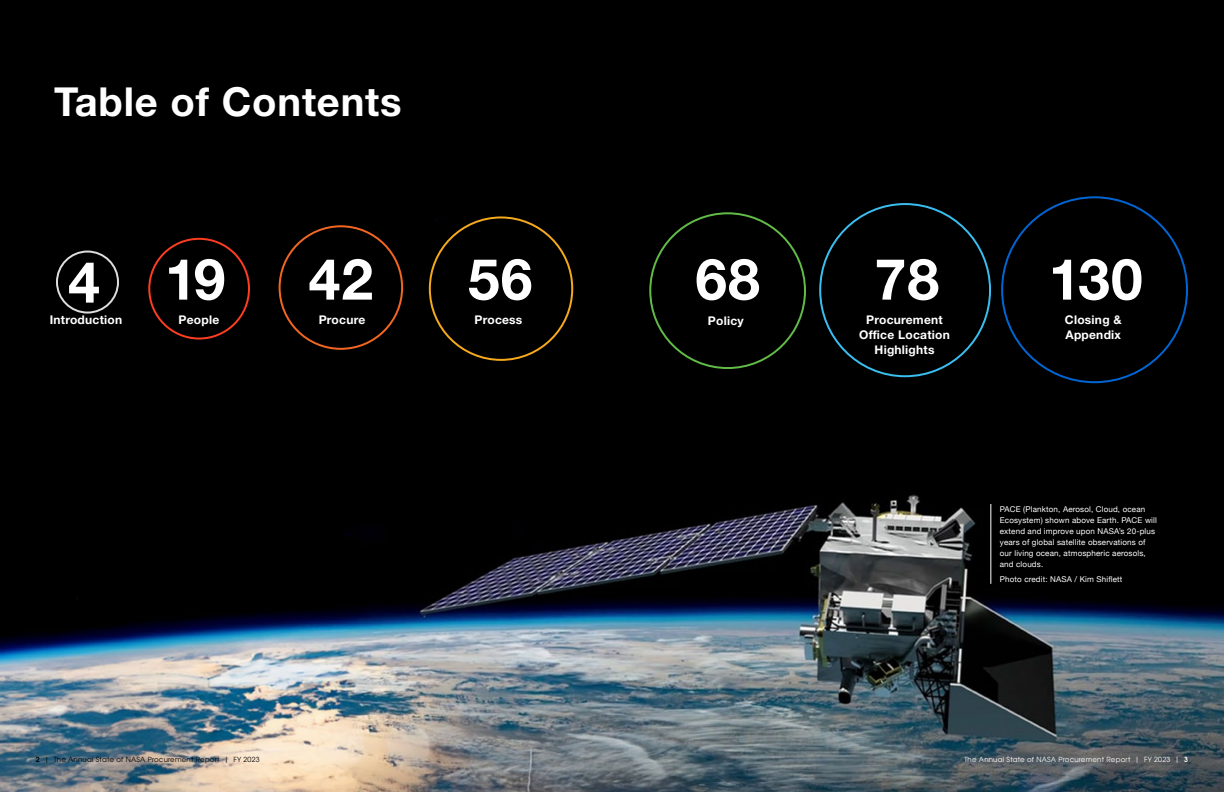
<style>
.page{position:relative;width:1224px;height:792px;background:#fff}
.page>*{position:absolute;margin:0;border:0;box-sizing:border-box;transform-origin:0 0}
.t1{font:700 57px "Helvetica Neue";letter-spacing:.02em;color:#fff}
.t2{font:700 40px "Helvetica Neue";letter-spacing:.02em;color:#fff}
.t3{font:700 12px/15px "Helvetica Neue";letter-spacing:.02em;color:#fff;text-align:center}
.t4{font:8px/11px "Helvetica Neue";letter-spacing:.02em;color:#fff}
.t5{font:7px "Te X Gyre Adventor";letter-spacing:.03em;color:#000}
.t6{font:7px "Te X Gyre Adventor";letter-spacing:.03em;color:#fff}
.s1{font-weight:700}
</style>
<div class="page">
<img style="left:0;top:0;width:1224px;height:792px">
<hr style="left:990px;top:504px;width:1px;height:80px;background:#fff">
<div style="left:56px;top:251px;width:63px;height:63px;border:2px solid #dcddde;border-radius:50%"></div>
<div style="left:148px;top:238px;width:102px;height:102px;border:2px solid #fc3d21;border-radius:50%"></div>
<div style="left:279px;top:225px;width:124px;height:125px;border:2px solid #f26622;border-radius:50%"></div>
<h2 class="t2" style="left:54px;top:77px;width:349px">Table of Contents</h2>
<h1 class="t1" style="left:68px;top:247px;width:33px">4</h1>
<h1 class="t1" style="left:165px;top:244px;width:62px">19</h1>
<h1 class="t1" style="left:309px;top:244px;width:66px">42</h1>
<h1 class="t1" style="left:468px;top:244px;width:66px">56</h1>
<h3 class="t3" style="left:50px;top:312px;width:74px">Introduction</h3>
<h3 class="t3" style="left:179px;top:312px;width:42px">People</h3>
<h3 class="t3" style="left:319px;top:312px;width:48px">Procure</h3>
<h3 class="t3" style="left:474px;top:312px;width:49px">Process</h3>
<h1 class="t1" style="left:695px;top:244px;width:66px">68</h1>
<h3 class="t3" style="left:708px;top:313px;width:37px">Policy</h3>
<h1 class="t1" style="left:875px;top:244px;width:66px">78</h1>
<h3 class="t3" style="left:859px;top:312px;width:92px">Procurement<br>Office Location<br>Highlights</h3>
<h1 class="t1" style="left:1049px;top:244px;width:95px">130</h1>
<h3 class="t3" style="left:1065px;top:312px;width:58px;text-align:left">Closing &amp;<br>Appendix</h3>
<p class="t4" style="left:1000px;top:504px;width:159px">PACE (Plankton, Aerosol, Cloud, ocean Ecosystem) shown above Earth. PACE will extend and improve upon NASA’s 20-plus years of global satellite observations of our living ocean, atmospheric aerosols, and clouds.</p>
<p class="t4" style="left:1000px;top:574px;width:124px">Photo credit: NASA / Kim Shiflett</p>
<p class="t5" style="left:36px;top:754px;width:225px"><span class="s1">2</span> | The Annual State of NASA Procurement Report | FY 2023</p>
<p class="t6" style="left:964px;top:754px;width:225px">The Annual State of NASA Procurement Report | FY 2023 | <span class="s1">3</span></p>
</div>
